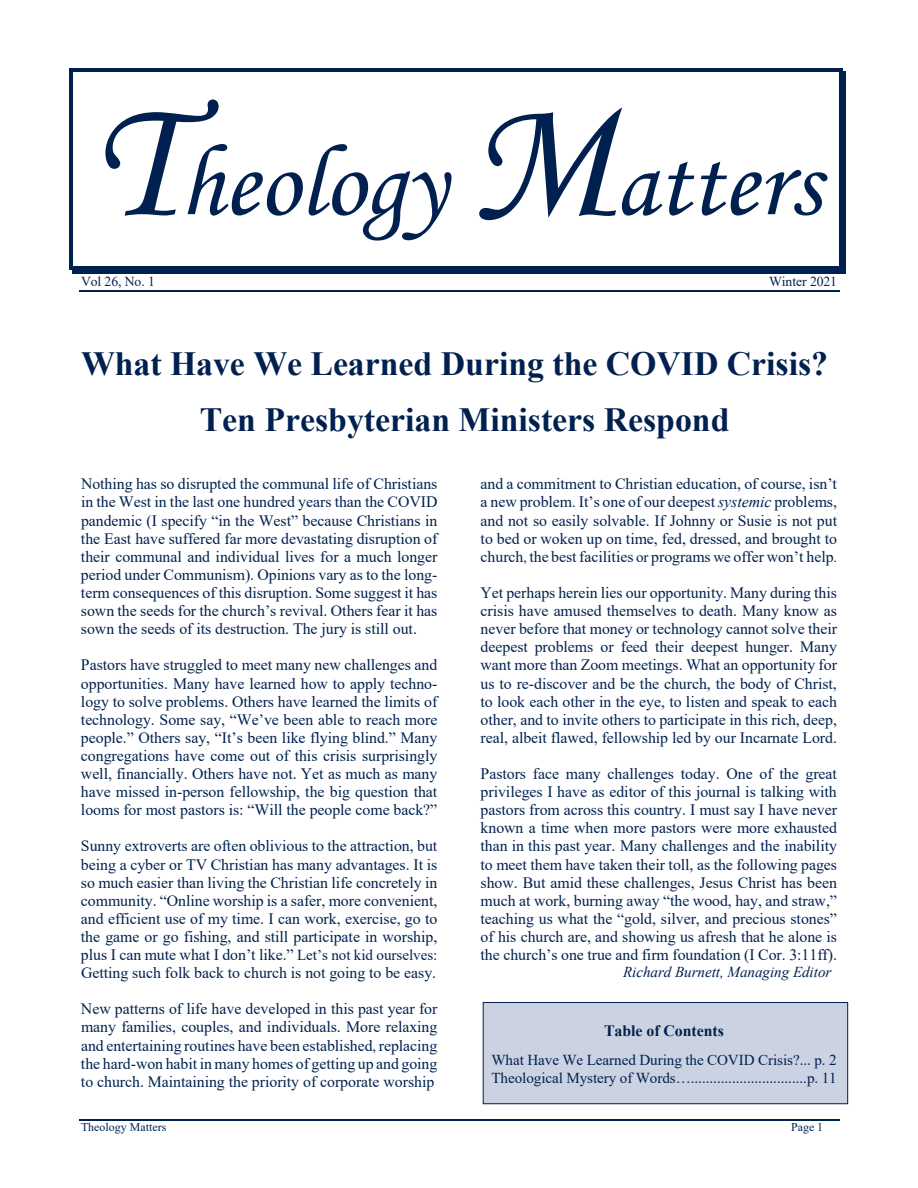
<style>
.page{position:relative;width:918px;height:1188px;background:#fff}
.page>*{position:absolute;margin:0;border:0;box-sizing:border-box;transform-origin:0 0}
.t1{font:101.85px "Monotype Corsiva";color:#00214f}
.t2{font:700 33.9px/56.1px "Times New Roman";color:#00214f;text-align:center}
.t3{font:15.9px/18.1px "Times New Roman";letter-spacing:-.005em;color:#00214f;text-align:justify}
.t4{font:700 15.9px "Times New Roman";letter-spacing:-.005em;color:#00214f}
.t5{font:15.15px/17.2px "Times New Roman";letter-spacing:-.005em;color:#00214f}
.t6{font:italic 15.15px "Times New Roman";letter-spacing:-.005em;color:#00214f}
.t7{font:13.65px "Times New Roman";letter-spacing:-.005em;color:#00214f}
.t8{font:11.85px "Times New Roman";letter-spacing:.005em;color:#00214f}
.s1{font-size:173.85px}
.s2{font-size:14.4px}
.s3{font-size:15.15px}
.s4{font-style:italic}
.s5{font-size:13.65px}
</style>
<div class="page">
<div style="left:483px;top:1003px;width:365px;height:101px;background:#cbd2e1"></div>
<div style="left:483px;top:1002px;width:365px;height:102px;border:1px solid #00214f"></div>
<hr style="left:79px;top:1119px;width:760px;height:1px;background:#00214f">
<svg style="left:69px;top:68px;width:4px;height:4px"></svg>
<hr style="left:73px;top:68px;width:766px;height:1px;background:#00214f">
<hr style="left:73px;top:71px;width:766px;height:1px;background:#00214f">
<svg style="left:839px;top:68px;width:3px;height:4px"></svg>
<svg style="left:69px;top:267px;width:4px;height:3px"></svg>
<hr style="left:73px;top:270px;width:766px;height:3px;background:#00214f">
<hr style="left:73px;top:269px;width:766px;height:1px;background:#00214f">
<hr style="left:73px;top:267px;width:766px;height:1px;background:#00214f">
<svg style="left:839px;top:267px;width:7px;height:6px"></svg>
<hr style="left:69px;top:72px;width:2px;height:195px;background:#00214f">
<hr style="left:72px;top:72px;width:1px;height:195px;background:#00214f">
<hr style="left:842px;top:72px;width:4px;height:195px;background:#00214f">
<hr style="left:841px;top:72px;width:1px;height:195px;background:#00214f">
<hr style="left:839px;top:72px;width:1px;height:195px;background:#00214f">
<hr style="left:79px;top:291px;width:760px;height:1px;background:#00214f">
<h1 class="t1" style="left:92px;top:121px;width:730px"><span class="s1">T</span>heology <span class="s1">M</span>atters</h1>
<p class="t7" style="left:81px;top:272px;width:75px">Vol 26, No. 1</p>
<p class="t7" style="left:769px;top:272px;width:69px">Winter 2021</p>
<h2 class="t2" style="left:81px;top:335px;width:749px">What Have We Learned During the COVID Crisis?<br>Ten Presbyterian Ministers Respond</h2>
<p class="t3" style="left:81px;top:474px;width:358px">Nothing has so disrupted the communal life of Christians in the West in the last one hundred years than the COVID pandemic (I specify “in the West” because Christians in the East have suffered fa<span class="s2">r</span> more devastating disruption of their communal and individual lives for a much longer period under Communism). Opinions vary as to the long&shy;term consequences of this disruption. Some suggest it has sown the seeds for the church’s revival. Others fear it has sown the seeds of its destruction. The jury is still out.</p>
<p class="t3" style="left:81px;top:655px;width:358px">Pastors have struggled to meet many new challenges and opportunities. Many have learned how to apply techno&shy;logy to solve problems. Others have learned the limits of technology. Some say, “We’ve been able to reach more people.” Others say, “It’s been like flying blind.” Many congregations have come out of this crisis surprisingly well, financially. Others have not. Yet as much as many have missed in-person fellowship, the big question that looms for most pastors is: “Will the people come back?”</p>
<p class="t3" style="left:81px;top:836px;width:358px">Sunny extroverts are often oblivious to the attraction, but being a cyber or TV Christian has many advantages. It is so much easier than living the Christian life concretely in community. “Online worship is a safer, more convenient, and efficient use of my time. I can work, exercise, go to the game or go fishing, and still participate in worship, plus I can mute what I don’t like.” <span class="s3">Let’s not kid ourselves:<br></span>Getting such folk back to church is not going to be easy.</p>
<p class="t3" style="left:81px;top:1000px;width:358px">New patterns of life have developed in this past year for many families, couples, and individuals. More relaxing and entertaining routines have been established<span class="s2">,</span> replacing the hard-won habit in many homes of getting up and going to church. Maintaining the priority of corporate worship</p>
<p class="t3" style="left:481px;top:474px;width:358px">and a commitment to Christian education, of course, isn’t a new problem<span class="s3">.</span> It’s one of our deepest <span class="s4">systemic</span> problems, and not so easily solvable. If Johnny or Susie is not put to bed or woken up on time, fed, dressed, and brought to church<span class="s5">,</span> the best facilities <span class="s3">or</span> programs <span class="s3">we</span> offer won’t help<span class="s5">.</span></p>
<p class="t3" style="left:481px;top:583px;width:358px">Yet perhaps herein lies our opportunity. Many during this crisis have amused themselves to death. Many know as never before that money or technology cannot solve their deepest problems or feed their deepest hunger. Many want more than Zoom meetings. What an opportunity for us to re-discover and be the church, the body of Christ, to look each other in the eye, to listen and speak to each other, and to invite others to participate in this rich, deep, real, albeit flawed, fellowship led by our Incarnate Lord.</p>
<p class="t3" style="left:481px;top:764px;width:358px">Pastors face many challenges today. One of the great privileges I have as editor of this journal is talking with pastors from across this country. I must say I have never known a time when more pastors were more exhausted than in this past year. Many challenges and the inability to meet them have taken their toll, as the following pages show. But amid these challenges, Jesus Christ has been much at work, burning away “the wood, hay, and straw,” teaching us what the “gold, silver, and precious stones” of his church are, and showing us afresh that he alone is the church’s one true and firm foundation (I Cor. 3:11ff).</p>
<p class="t6" style="left:623px;top:962px;width:210px">Richard Burnett, Managing Editor</p>
<p class="t4" style="left:604px;top:1019px;width:121px">Table of Contents</p>
<p class="t5" style="left:491px;top:1051px;width:347px">What Have We Learned During the COVID Crisis?... p. 2<br>Theological Mystery of Words…...............................p. 11</p>
<p class="t8" style="left:81px;top:1119px;width:87px">Theology Matters</p>
<p class="t8" style="left:791px;top:1119px;width:34px">Page 1</p>
</div>
